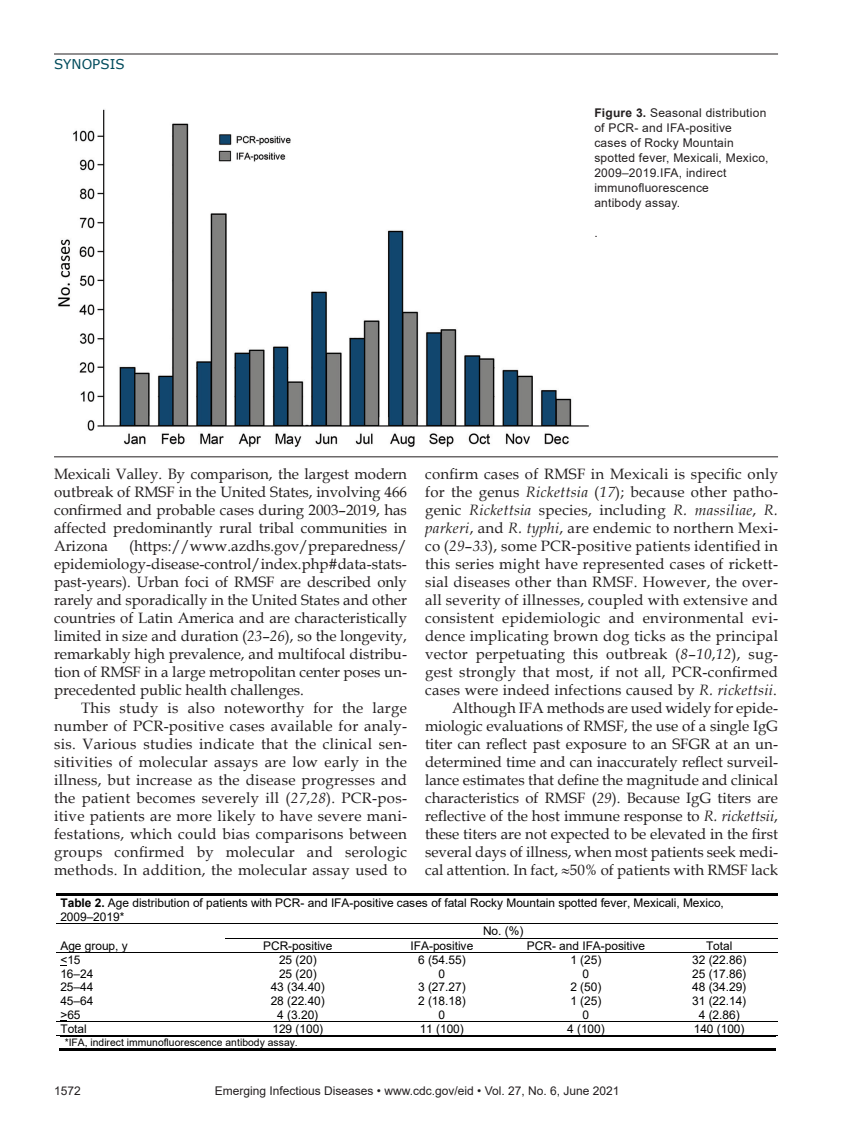
<style>
.page{position:relative;width:851px;height:1134px;background:#fff}
.page>*{position:absolute;margin:0;border:0;box-sizing:border-box;transform-origin:0 0}
.t1{font:15px/18px "Book Antiqua";letter-spacing:.02em;color:#231f20;text-align:justify}
.t2{font:13.5px "Verdana";color:#004b5c}
.t3{font:12px/15px "Arial";letter-spacing:.02em;color:#231f20}
.t4{font:12px "Arial";color:#231f20}
.t5{font:11.85px/13.5px "Arial";letter-spacing:-.005em;color:#000}
.t6{font:10.35px "Arial";color:#000}
.s1{font-weight:700}
.s2{font-style:italic}
</style>
<div class="page">
<hr style="left:54px;top:54px;width:724px;height:1px;background:#231f20">
<img style="left:58px;top:109px;width:531px;height:338px">
<hr style="left:54px;top:456px;width:724px;height:1px;background:#231f20">
<hr style="left:56px;top:894px;width:722px;height:2px;background:#000">
<hr style="left:56px;top:923px;width:170px;height:1px;background:#000">
<hr style="left:226px;top:923px;width:552px;height:1px;background:#000">
<hr style="left:226px;top:938px;width:144px;height:1px;background:#000">
<hr style="left:370px;top:938px;width:144px;height:1px;background:#000">
<hr style="left:514px;top:938px;width:144px;height:1px;background:#000">
<hr style="left:658px;top:938px;width:120px;height:1px;background:#000">
<hr style="left:56px;top:952px;width:170px;height:1px;background:#000">
<hr style="left:226px;top:952px;width:144px;height:1px;background:#000">
<hr style="left:370px;top:952px;width:144px;height:1px;background:#000">
<hr style="left:514px;top:952px;width:144px;height:1px;background:#000">
<hr style="left:658px;top:952px;width:120px;height:1px;background:#000">
<hr style="left:56px;top:1021px;width:170px;height:1px;background:#000">
<hr style="left:226px;top:1021px;width:144px;height:1px;background:#000">
<hr style="left:370px;top:1021px;width:144px;height:1px;background:#000">
<hr style="left:514px;top:1021px;width:144px;height:1px;background:#000">
<hr style="left:658px;top:1021px;width:120px;height:1px;background:#000">
<hr style="left:60px;top:1036px;width:716px;height:1px;background:#000">
<hr style="left:59px;top:1049px;width:717px;height:2px;background:#000">
<hr style="left:56px;top:1035px;width:170px;height:1px;background:#000">
<hr style="left:226px;top:1035px;width:144px;height:1px;background:#000">
<hr style="left:370px;top:1035px;width:144px;height:1px;background:#000">
<hr style="left:514px;top:1035px;width:144px;height:1px;background:#000">
<hr style="left:658px;top:1035px;width:120px;height:1px;background:#000">
<p class="t2" style="left:54px;top:55px;width:72px">SYNOPSIS</p>
<p class="t3" style="left:594px;top:105px;width:176px"><span class="s1">Figure 3.</span> Seasonal distribution of PCR- and IFA-positive<br>cases of Rocky Mountain spotted fever, Mexicali, Mexico,<br>2009–2019.IFA, indirect immunofluorescence<br>antibody assay.</p>
<p class="t3" style="left:594px;top:225px;width:5px">.</p>
<p class="t1" style="left:54px;top:464px;width:354px">Mexicali Valley. By comparison, the largest modern outbreak of RMSF in the United States, involving 466 confirmed and probable cases during 2003–2019, has affected predominantly rural tribal communities in Arizona</p>
<p class="t1" style="left:54px;top:536px;width:354px;text-indent:75px">(https://www.azdhs.gov/preparedness/ epidemiology-disease-control/index.php#data-stats&shy;past-years). Urban foci of RMSF are described only rarely and sporadically in the United States and other countries of Latin America and are characteristically limited in size and duration (<span class="s2">23</span>–<span class="s2">26</span>), so the longevity, remarkably high prevalence, and multifocal distribu&shy;tion of RMSF in a large metropolitan center poses un&shy;precedented public health challenges.</p>
<p class="t1" style="left:54px;top:698px;width:354px;text-indent:27px">This study is also noteworthy for the large number of PCR-positive cases available for analy&shy;sis. Various studies indicate that the clinical sen&shy;sitivities of molecular assays are low early in the illness, but increase as the disease progresses and the patient becomes severely ill (<span class="s2">27</span>,<span class="s2">28</span>). PCR-pos&shy;itive patients are more likely to have severe mani&shy;festations, which could bias comparisons between groups confirmed by molecular and serologic methods. In addition, the molecular assay used to</p>
<p class="t1" style="left:425px;top:464px;width:354px;text-align:right">confirm cases of RMSF in Mexicali is specific only for the genus <span class="s2">Rickettsia</span> (<span class="s2">17</span>); because other patho&shy;genic <span class="s2">Rickettsia</span> species, including <span class="s2">R. massiliae</span>, <span class="s2">R. parkeri</span>, and <span class="s2">R. typhi</span>, are endemic to northern Mexi&shy;co (<span class="s2">29</span>–<span class="s2">33</span>), some PCR-positive patients identified in this series might have represented cases of rickett&shy;sial diseases other than RMSF. However, the over&shy;all severity of illnesses, coupled with extensive and consistent epidemiologic and environmental evi&shy;dence implicating brown dog ticks as the principal vector perpetuating this outbreak (<span class="s2">8</span>–<span class="s2">10</span>,<span class="s2">12</span>), sug&shy;gest strongly that most, if not all, PCR-confirmed cases were indeed infections caused by <span class="s2">R. rickettsii</span>.<br>Although IFA methods are used widely for epide&shy;miologic evaluations of RMSF, the use of a single IgG titer can reflect past exposure to an SFGR at an un&shy;determined time and can inaccurately reflect surveil&shy;lance estimates that define the magnitude and clinical characteristics of RMSF (<span class="s2">29</span>). Because IgG titers are reflective of the host immune response to <span class="s2">R. rickettsii</span>, these titers are not expected to be elevated in the first several days of illness, when most patients seek medi&shy;cal attention. In fact, ≈50% of patients with RMSF lack</p>
<p class="t5" style="left:60px;top:896px;width:665px"><span class="s1">Table 2.</span> Age distribution of patients with PCR- and IFA-positive cases of fatal Rocky Mountain spotted fever, Mexicali, Mexico,<br>2009–2019*</p>
<p class="t5" style="left:60px;top:939px;width:69px">Age group, y</p>
<p class="t5" style="left:483px;top:924px;width:42px">No. (%)</p>
<p class="t5" style="left:263px;top:939px;width:71px">PCR-positive</p>
<p class="t5" style="left:410px;top:939px;width:64px">IFA-positive</p>
<p class="t5" style="left:527px;top:939px;width:120px">PCR- and IFA-positive</p>
<p class="t5" style="left:706px;top:939px;width:28px">Total</p>
<p class="t5" style="left:60px;top:953px;width:22px">&lt;15</p>
<p class="t5" style="left:279px;top:953px;width:39px">25 (20)</p>
<p class="t5" style="left:418px;top:953px;width:49px">6 (54.55)</p>
<p class="t5" style="left:570px;top:953px;width:32px">1 (25)</p>
<p class="t5" style="left:692px;top:953px;width:56px">32 (22.86)</p>
<p class="t5" style="left:60px;top:967px;width:34px">16–24</p>
<p class="t5" style="left:279px;top:967px;width:39px">25 (20)</p>
<p class="t5" style="left:438px;top:967px;width:8px">0</p>
<p class="t5" style="left:582px;top:967px;width:8px">0</p>
<p class="t5" style="left:692px;top:967px;width:56px">25 (17.86)</p>
<p class="t5" style="left:60px;top:980px;width:34px">25–44</p>
<p class="t5" style="left:271px;top:980px;width:56px">43 (34.40)</p>
<p class="t5" style="left:418px;top:980px;width:49px">3 (27.27)</p>
<p class="t5" style="left:570px;top:980px;width:32px">2 (50)</p>
<p class="t5" style="left:692px;top:980px;width:56px">48 (34.29)</p>
<p class="t5" style="left:60px;top:994px;width:34px">45–64</p>
<p class="t5" style="left:271px;top:994px;width:56px">28 (22.40)</p>
<p class="t5" style="left:418px;top:994px;width:49px">2 (18.18)</p>
<p class="t5" style="left:570px;top:994px;width:32px">1 (25)</p>
<p class="t5" style="left:692px;top:994px;width:56px">31 (22.14)</p>
<p class="t5" style="left:60px;top:1008px;width:22px">&gt;65</p>
<p class="t5" style="left:277px;top:1008px;width:42px">4 (3.20)</p>
<p class="t5" style="left:438px;top:1008px;width:8px">0</p>
<p class="t5" style="left:582px;top:1008px;width:8px">0</p>
<p class="t5" style="left:698px;top:1008px;width:42px">4 (2.86)</p>
<p class="t5" style="left:60px;top:1022px;width:28px">Total</p>
<p class="t5" style="left:272px;top:1022px;width:52px">129 (100)</p>
<p class="t5" style="left:419px;top:1022px;width:46px">11 (100)</p>
<p class="t5" style="left:567px;top:1022px;width:39px">4 (100)</p>
<p class="t5" style="left:693px;top:1022px;width:52px">140 (100)</p>
<p class="t6" style="left:65px;top:1036px;width:234px">*IFA, indirect immunofluorescence antibody assay.</p>
<p class="t3" style="left:54px;top:1084px;width:28px">1572</p>
<p class="t4" style="left:215px;top:1083px;width:406px">Emerging Infectious Diseases • www.cdc.gov/eid • Vol. 27, No. 6, June 2021</p>
</div>
